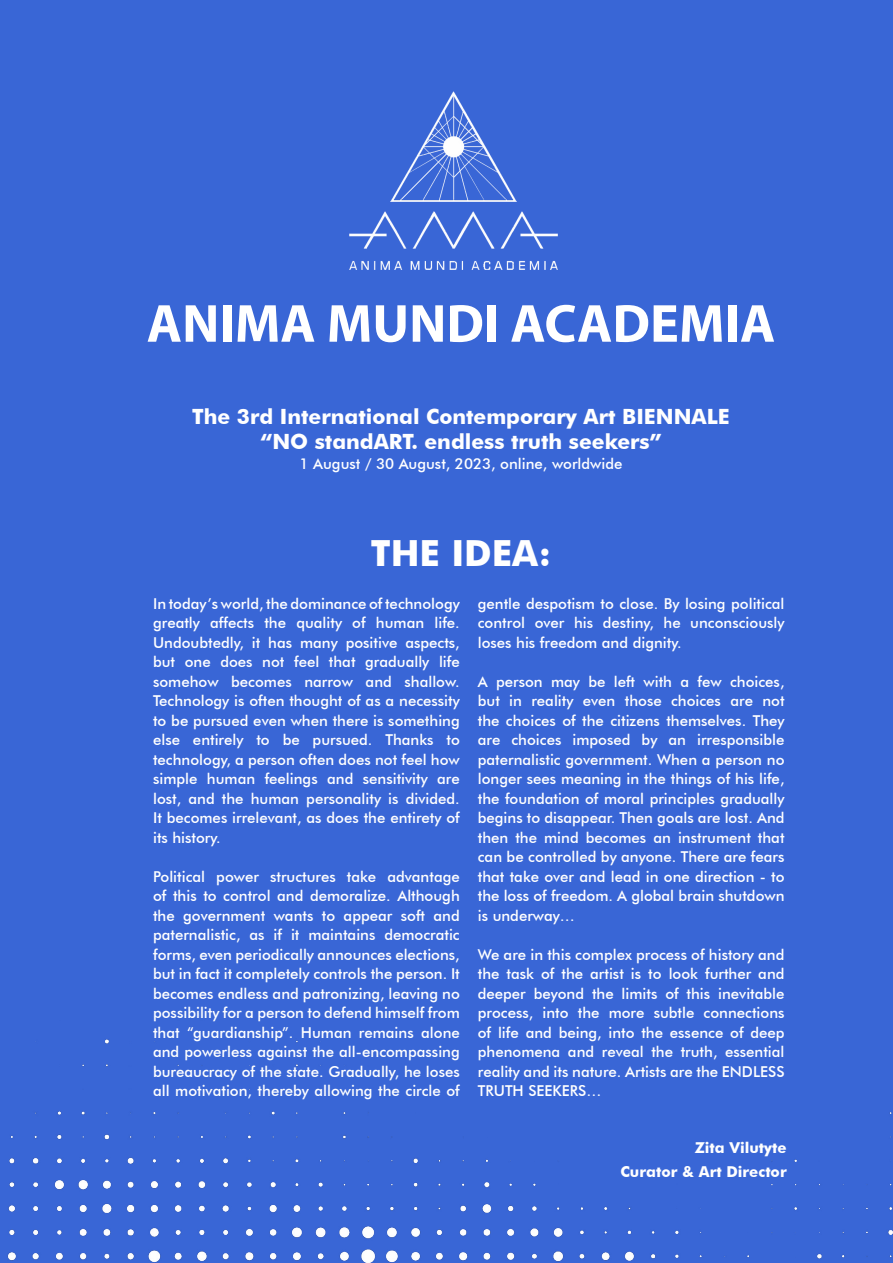
<style>
.page{position:relative;width:893px;height:1263px;background:#3966d6}
.page>*{position:absolute;margin:0;border:0;box-sizing:border-box;transform-origin:0 0}
.t1{font:700 54px "Myriad Hebrew";color:#fff}
.t2{font:700 36px "Futura BT";color:#fff}
.t3{font:700 21px/25.2px "Futura BT";color:#fff;text-align:center}
.t4{font:500 15px/19.5px "Futura BT";color:#fff;text-align:justify}
.t5{font:700 15px/23.7px "Futura BT";color:#fff;text-align:right}
</style>
<div class="page">
<img style="left:349px;top:92px;width:209px;height:177px">
<img style="left:7px;top:1039px;width:886px;height:224px">
<h1 class="t1" style="left:147px;top:293px;width:630px">ANIMA MUNDI ACADEMIA</h1>
<h3 class="t3" style="left:192px;top:404px;width:539px">The 3rd International Contemporary Art BIENNALE “NO standART. endless truth seekers”</h3>
<p class="t4" style="left:300px;top:453px;width:324px">1 August / 30 August, 2023, online, worldwide</p>
<h2 class="t2" style="left:371px;top:531px;width:182px">THE IDEA:</h2>
<p class="t4" style="left:153px;top:594px;width:308px">In today’s world, the dominance of technology greatly affects the quality of human life.<br>Undoubtedly, it has many positive aspects, but one does not feel that gradually life somehow becomes narrow and shallow.<br>Technology is often thought of as a necessity to be pursued even when there is something else entirely to be pursued. Thanks to technology, a person often does not feel how simple human feelings and sensitivity are lost, and the human personality is divided.<br>It becomes irrelevant, as does the entirety of its history.</p>
<p class="t4" style="left:153px;top:867px;width:308px">Political power structures take advantage of this to control and demoralize. Although the government wants to appear soft and paternalistic, as if it maintains democratic forms, even periodically announces elections, but in fact it completely controls the person. It becomes endless and patronizing, leaving no possibility for a person to defend himself from that “guardianship”. Human remains alone and powerless against the all-encompassing bureaucracy of the state. Gradually, he loses all motivation, thereby allowing the circle of</p>
<p class="t4" style="left:478px;top:594px;width:308px">gentle despotism to close. By losing political control over his destiny, he unconsciously loses his freedom and dignity.</p>
<p class="t4" style="left:478px;top:672px;width:308px">A person may be left with a few choices, but in reality even those choices are not the choices of the citizens themselves. They are choices imposed by an irresponsible paternalistic government. When a person no longer sees meaning in the things of his life, the foundation of moral principles gradually begins to disappear. Then goals are lost. And then the mind becomes an instrument that can be controlled by anyone. There are fears that take over and lead in one direction - to the loss of freedom. A global brain shutdown is underway…</p>
<p class="t4" style="left:478px;top:945px;width:308px">We are in this complex process of history and the task of the artist is to look further and deeper beyond the limits of this inevitable process, into the more subtle connections of life and being, into the essence of deep phenomena and reveal the truth, essential reality and its nature. Artists are the ENDLESS TRUTH SEEKERS…</p>
<p class="t5" style="left:620px;top:1136px;width:168px">Zita Vilutyte<br>Curator &amp; Art Director</p>
</div>
